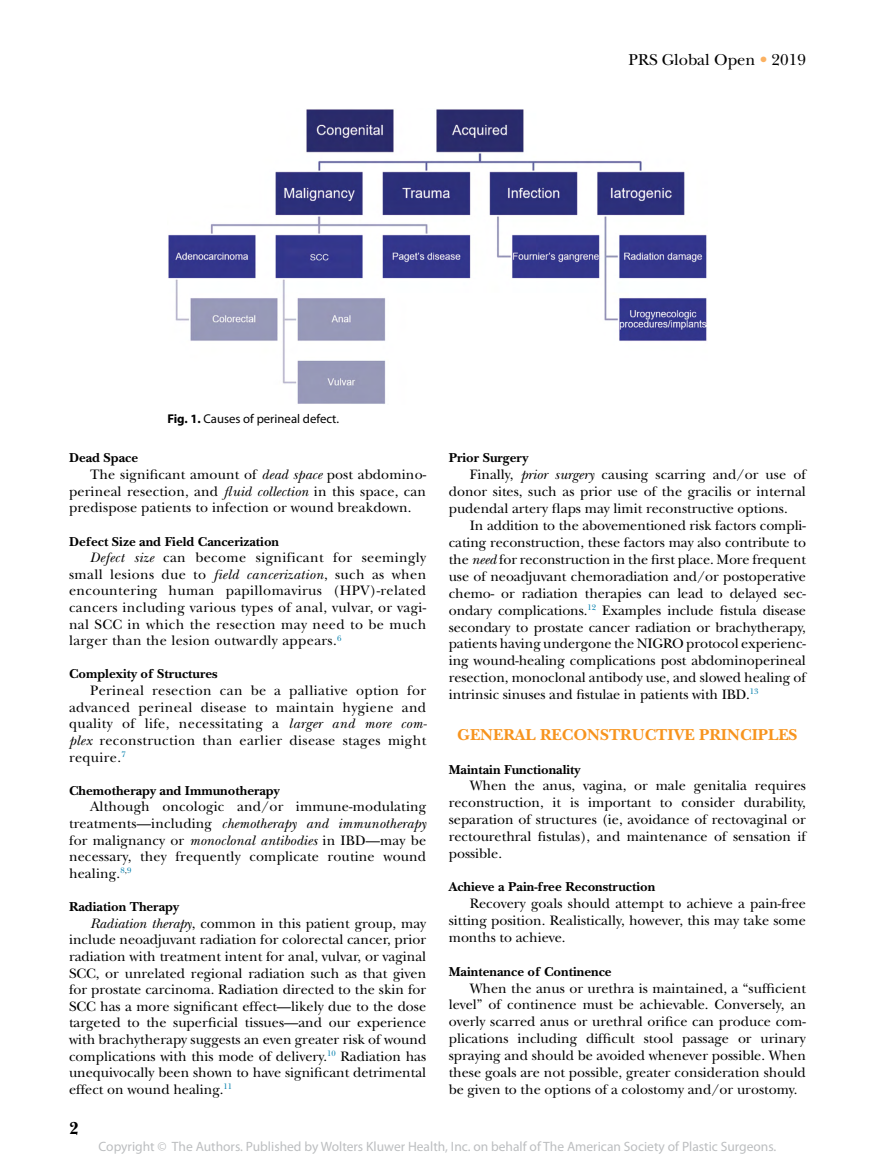
<style>
.page{position:relative;width:878px;height:1175px;background:#fff}
.page>*{position:absolute;margin:0;border:0;box-sizing:border-box;transform-origin:0 0}
.t1{font:700 18px "New Baskerville Std";color:#000}
.t2{font:700 16.5px "New Baskerville Std";color:#f7941e}
.t3{font:16.5px "New Baskerville Std";color:#000}
.t4{font:14.25px/16.6px "New Baskerville Std";color:#000;text-align:justify}
.t5{font:700 13.5px "New Baskerville Std";color:#000}
.t6{font:13.5px "Myriad Pro";color:#bcbec0}
.t7{font:12.75px "Myriad Pro";color:#000}
.s1{color:#fbb161}
.s2{font-weight:700}
.s3{font-style:italic}
</style>
<div class="page">
<img style="left:168px;top:109px;width:539px;height:295px">
<p class="t3" style="left:628px;top:50px;width:179px">PRS Global Open <span class="s1">•</span> 2019</p>
<p class="t7" style="left:167px;top:411px;width:173px"><span class="s2">Fig. 1.</span> Causes of perineal defect.</p>
<p class="t5" style="left:69px;top:450px;width:71px">Dead Space</p>
<p class="t4" style="left:69px;top:466px;width:359px;text-indent:21px">The significant amount of <span class="s3">dead space</span> post abdomino&shy;perineal resection, and <span class="s3">fluid collection</span> in this space, can predispose patients to infection or wound breakdown.</p>
<p class="t5" style="left:69px;top:533px;width:212px">Defect Size and Field Cancerization</p>
<p class="t4" style="left:69px;top:549px;width:359px;text-indent:21px"><span class="s3">Defect size</span> can become significant for seemingly small lesions due to <span class="s3">field cancerization</span>, such as when encountering human papillomavirus (HPV)-related cancers including various types of anal, vulvar, or vagi&shy;nal SCC in which the resection may need to be much larger than the lesion outwardly appears.<sup>6</sup></p>
<p class="t5" style="left:69px;top:666px;width:150px">Complexity of Structures</p>
<p class="t4" style="left:69px;top:682px;width:359px;text-indent:21px">Perineal resection can be a palliative option for advanced perineal disease to maintain hygiene and quality of life, necessitating a <span class="s3">larger and more com&shy;plex</span> reconstruction than earlier disease stages might require.<sup>7</sup></p>
<p class="t5" style="left:69px;top:782px;width:212px">Chemotherapy and Immunotherapy</p>
<p class="t4" style="left:69px;top:798px;width:359px;text-indent:21px">Although oncologic and/or immune-modulating treatments—including <span class="s3">chemotherapy and immunotherapy </span>for malignancy or <span class="s3">monoclonal antibodies</span> in IBD—may be necessary, they frequently complicate routine wound healing.<sup>8</sup><sup>,</sup><sup>9</sup></p>
<p class="t5" style="left:69px;top:898px;width:111px">Radiation Therapy</p>
<p class="t4" style="left:69px;top:914px;width:359px;text-indent:21px"><span class="s3">Radiation therapy</span>, common in this patient group, may include neoadjuvant radiation for colorectal cancer, prior radiation with treatment intent for anal, vulvar, or vaginal SCC, or unrelated regional radiation such as that given for prostate carcinoma. Radiation directed to the skin for SCC has a more significant effect—likely due to the dose targeted to the superficial tissues—and our experience with brachytherapy suggests an even greater risk of wound complications with this mode of delivery.<sup>10</sup> Radiation has unequivocally been shown to have significant detrimental effect on wound healing.<sup>11</sup></p>
<p class="t1" style="left:69px;top:1118px;width:11px">2</p>
<p class="t5" style="left:448px;top:450px;width:81px">Prior Surgery</p>
<p class="t4" style="left:449px;top:466px;width:359px;text-indent:21px">Finally, <span class="s3">prior surgery</span> causing scarring and/or use of donor sites, such as prior use of the gracilis or internal pudendal artery flaps may limit reconstructive options.</p>
<p class="t4" style="left:448px;top:517px;width:359px;text-indent:21px">In addition to the abovementioned risk factors compli&shy;cating reconstruction, these factors may also contribute to the <span class="s3">need</span> for reconstruction in the first place. More frequent use of neoadjuvant chemoradiation and/or postoperative chemo- or radiation therapies can lead to delayed sec&shy;ondary complications.<sup>12</sup> Examples include fistula disease secondary to prostate cancer radiation or brachytherapy, patients having undergone the NIGRO protocol experienc&shy;ing wound-healing complications post abdominoperineal resection, monoclonal antibody use, and slowed healing of intrinsic sinuses and fistulae in patients with IBD.<sup>13</sup></p>
<p class="t2" style="left:457px;top:725px;width:342px">GENERAL RECONSTRUCTIVE PRINCIPLES</p>
<p class="t5" style="left:448px;top:761px;width:133px">Maintain Functionality</p>
<p class="t4" style="left:448px;top:777px;width:359px;text-indent:21px">When the anus, vagina, or male genitalia requires reconstruction, it is important to consider durability, separation of structures (ie, avoidance of rectovaginal or rectourethral fistulas), and maintenance of sensation if possible.</p>
<p class="t5" style="left:448px;top:879px;width:208px">Achieve a Pain-free Reconstruction</p>
<p class="t4" style="left:448px;top:895px;width:359px;text-indent:21px">Recovery goals should attempt to achieve a pain-free sitting position. Realistically, however, this may take some months to achieve.</p>
<p class="t5" style="left:448px;top:963px;width:164px">Maintenance of Continence</p>
<p class="t4" style="left:448px;top:979px;width:359px;text-indent:21px">When the anus or urethra is maintained, a “sufficient level” of continence must be achievable. Conversely, an overly scarred anus or urethral orifice can produce com&shy;plications including difficult stool passage or urinary spraying and should be avoided whenever possible. When these goals are not possible, greater consideration should be given to the options of a colostomy and/or urostomy.</p>
<p class="t6" style="left:99px;top:1138px;width:679px">Copyright © The Authors. Published by Wolters Kluwer Health, Inc. on behalf of The American Society of Plastic Surgeons.</p>
</div>
